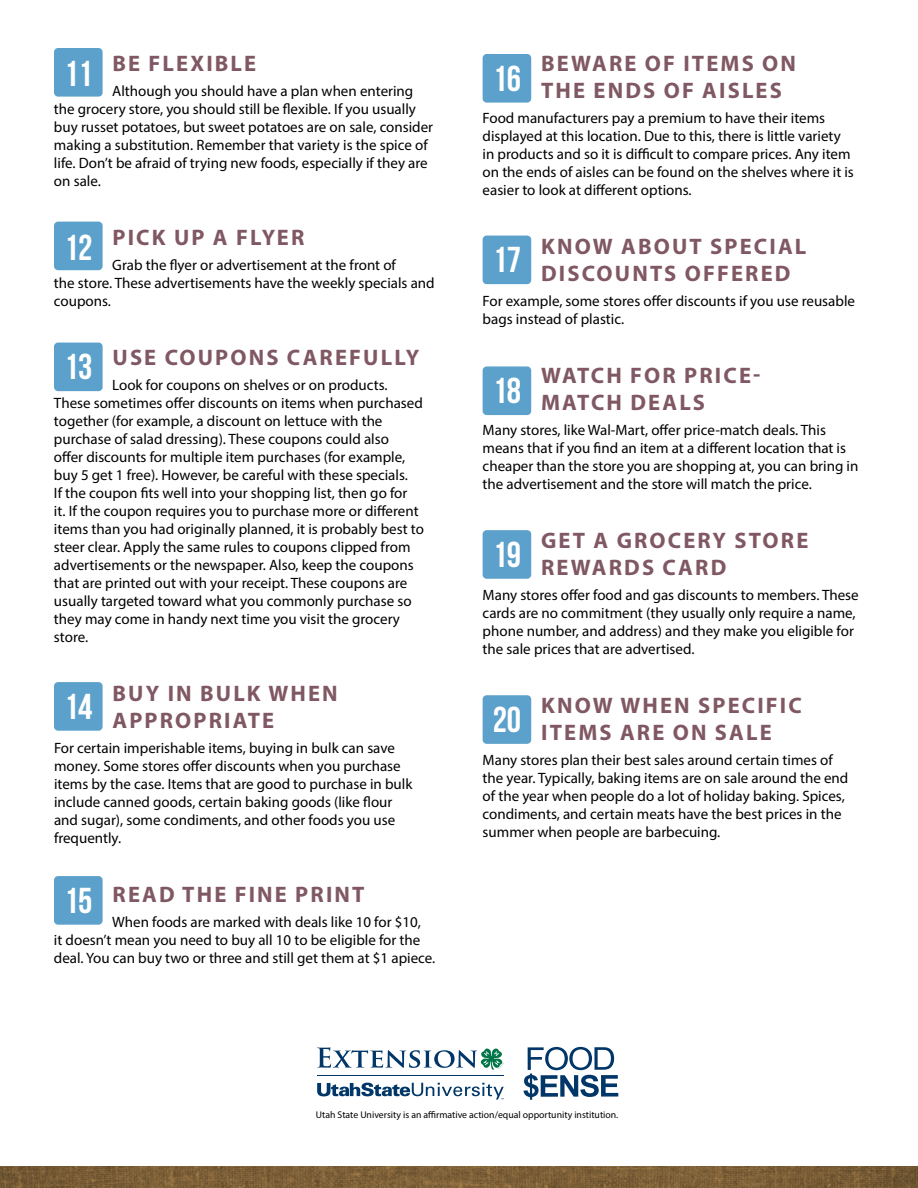
<style>
.page{position:relative;width:918px;height:1188px;background:#fff}
.page>*{position:absolute;margin:0;border:0;box-sizing:border-box;transform-origin:0 0}
.t1{font:36px "Bebas Neue";color:#fff}
.t2{font:700 22.5px/27px "Myriad Pro";letter-spacing:.095em;color:#805863}
.t3{font:15px/18px "Myriad Pro";color:#000}
.t4{font:9.75px "Myriad Pro";color:#000}
</style>
<div class="page">
<img style="left:0;top:1166px;width:918px;height:22px">
<div style="left:54px;top:48px;width:49px;height:49px;background:#5ba1cb;border-radius:4px"></div>
<div style="left:54px;top:222px;width:49px;height:48px;background:#5ba1cb;border-radius:4px"></div>
<div style="left:54px;top:343px;width:49px;height:48px;background:#5ba1cb;border-radius:4px"></div>
<div style="left:54px;top:682px;width:49px;height:49px;background:#5ba1cb;border-radius:4px"></div>
<div style="left:54px;top:876px;width:49px;height:49px;background:#5ba1cb;border-radius:4px"></div>
<div style="left:483px;top:54px;width:48px;height:49px;background:#5ba1cb;border-radius:4px"></div>
<div style="left:483px;top:236px;width:48px;height:48px;background:#5ba1cb;border-radius:4px"></div>
<div style="left:483px;top:366px;width:48px;height:49px;background:#5ba1cb;border-radius:4px"></div>
<div style="left:483px;top:530px;width:48px;height:49px;background:#5ba1cb;border-radius:4px"></div>
<div style="left:483px;top:695px;width:48px;height:49px;background:#5ba1cb;border-radius:4px"></div>
<svg style="left:523px;top:1047px;width:95px;height:53px"></svg>
<hr style="left:317px;top:1076px;width:187px;height:1px;background:#003768">
<svg style="left:317px;top:1047px;width:187px;height:23px"></svg>
<svg style="left:317px;top:1083px;width:187px;height:17px"></svg>
<h2 class="t2" style="left:113px;top:49px;width:143px">BE FLEXIBLE</h2>
<p class="t3" style="left:54px;top:82px;width:381px;text-indent:58px">Although you should have a plan when entering the grocery store, you should still be flexible. If you usually buy russet potatoes, but sweet potatoes are on sale, consider making a substitution. Remember that variety is the spice of life. Don’t be afraid of trying new foods, especially if they are on sale.</p>
<h1 class="t1" style="left:64px;top:54px;width:30px">11</h1>
<h2 class="t2" style="left:113px;top:223px;width:29px">PICK</h2>
<h2 class="t2" style="left:174px;top:223px;width:103px">UP A FLYER</h2>
<p class="t3" style="left:54px;top:256px;width:382px;text-indent:58px">Grab the flyer or advertisement at the front of<br>the store. These advertisements have the weekly specials and coupons.</p>
<h1 class="t1" style="left:64px;top:228px;width:30px">12</h1>
<h2 class="t2" style="left:113px;top:343px;width:15px">USE</h2>
<h2 class="t2" style="left:165px;top:343px;width:67px">COUPONS</h2>
<h2 class="t2" style="left:287px;top:343px;width:16px">CAREF</h2>
<h2 class="t2" style="left:363px;top:343px;width:57px">ULLY</h2>
<p class="t3" style="left:54px;top:376px;width:371px;text-indent:58px">Look for coupons on shelves or on products.<br>These sometimes offer discounts on items when purchased together (for example, a discount on lettuce with the purchase of salad dressing). These coupons could also<br>offer discounts for multiple item purchases (for example, buy 5 get 1 free). However, be careful with these specials.<br>If the coupon fits well into your shopping list, then go for<br>it. If the coupon requires you to purchase more or different items than you had originally planned, it is probably best to steer clear. Apply the same rules to coupons clipped from advertisements or the newspaper. Also, keep the coupons that are printed out with your receipt. These coupons are usually targeted toward what you commonly purchase so they may come in handy next time you visit the grocery store.</p>
<h1 class="t1" style="left:64px;top:347px;width:30px">13</h1>
<h2 class="t2" style="left:113px;top:679px;width:194px">BUY IN BULK WHEN<br>APPROPRIATE</h2>
<p class="t3" style="left:54px;top:739px;width:360px">For certain imperishable items, buying in bulk can save money. Some stores offer discounts when you purchase items by the case. Items that are good to purchase in bulk include canned goods, certain baking goods (like flour and sugar), some condiments, and other foods you use frequently.</p>
<h2 class="t2" style="left:113px;top:880px;width:32px">READ</h2>
<h2 class="t2" style="left:182px;top:880px;width:16px">THE</h2>
<h2 class="t2" style="left:235px;top:880px;width:14px">FINE</h2>
<h2 class="t2" style="left:295px;top:880px;width:15px">PRINT</h2>
<p class="t3" style="left:54px;top:913px;width:383px;text-indent:58px">When foods are marked with deals like 10 for $10,<br>it doesn’t mean you need to buy all 10 to be eligible for the deal. You can buy two or three and still get them at $1 apiece.</p>
<h1 class="t1" style="left:64px;top:687px;width:30px">14</h1>
<h1 class="t1" style="left:64px;top:881px;width:30px">15</h1>
<h2 class="t2" style="left:541px;top:49px;width:67px">BE WARE</h2>
<h2 class="t2" style="left:645px;top:49px;width:135px">OF ITEMSON</h2>
<h2 class="t2" style="left:541px;top:76px;width:16px">THE</h2>
<h2 class="t2" style="left:594px;top:76px;width:16px">ENDS</h2>
<h2 class="t2" style="left:664px;top:76px;width:105px">OFAISLES</h2>
<p class="t3" style="left:483px;top:109px;width:373px">Food manufacturers pay a premium to have their items displayed at this location. Due to this, there is little variety in products and so it is difficult to compare prices. Any item on the ends of aisles can be found on the shelves where it is easier to look at different options.</p>
<h1 class="t1" style="left:493px;top:59px;width:30px">16</h1>
<h2 class="t2" style="left:541px;top:232px;width:184px">KNOW ABOUT SPECIA</h2>
<h2 class="t2" style="left:795px;top:232px;width:13px">L</h2>
<h2 class="t2" style="left:541px;top:259px;width:15px">DISCO</h2>
<h2 class="t2" style="left:615px;top:259px;width:33px">UNTS</h2>
<h2 class="t2" style="left:685px;top:259px;width:16px">OFFERED</h2>
<p class="t3" style="left:483px;top:292px;width:374px">For example, some stores offer discounts if you use reusable bags instead of plastic.</p>
<h2 class="t2" style="left:541px;top:361px;width:17px">WATCH</h2>
<h2 class="t2" style="left:630px;top:361px;width:16px">FOR</h2>
<h2 class="t2" style="left:684px;top:361px;width:14px">PRICE</h2>
<h2 class="t2" style="left:753px;top:361px;width:9px">-</h2>
<h2 class="t2" style="left:541px;top:388px;width:37px">MATCH</h2>
<h2 class="t2" style="left:631px;top:388px;width:16px">DEA</h2>
<h2 class="t2" style="left:679px;top:388px;width:26px">LS</h2>
<p class="t3" style="left:483px;top:421px;width:377px">Many stores, like Wal-Mart, offer price-match deals. This means that if you find an item at a different location that is cheaper than the store you are shopping at, you can bring in the advertisement and the store will match the price.</p>
<h1 class="t1" style="left:493px;top:240px;width:30px">17</h1>
<h1 class="t1" style="left:493px;top:371px;width:30px">18</h1>
<h2 class="t2" style="left:541px;top:526px;width:93px">GET AGROCERY</h2>
<h2 class="t2" style="left:735px;top:526px;width:16px">STORE</h2>
<h2 class="t2" style="left:541px;top:553px;width:67px">RE WARDS</h2>
<h2 class="t2" style="left:663px;top:553px;width:17px">CARD</h2>
<p class="t3" style="left:483px;top:586px;width:378px">Many stores offer food and gas discounts to members. These cards are no commitment (they usually only require a name, phone number, and address) and they make you eligible for the sale prices that are advertised.</p>
<h1 class="t1" style="left:493px;top:535px;width:30px">19</h1>
<h2 class="t2" style="left:541px;top:691px;width:118px">KNOW WHEN</h2>
<h2 class="t2" style="left:698px;top:691px;width:14px">SPECIFIC</h2>
<h2 class="t2" style="left:541px;top:718px;width:95px">ITEMSARE</h2>
<h2 class="t2" style="left:673px;top:718px;width:98px">ON SALE</h2>
<p class="t3" style="left:483px;top:751px;width:367px">Many stores plan their best sales around certain times of the year. Typically, baking items are on sale around the end of the year when people do a lot of holiday baking. Spices, condiments, and certain meats have the best prices in the summer when people are barbecuing.</p>
<h1 class="t1" style="left:493px;top:700px;width:30px">20</h1>
<p class="t4" style="left:316px;top:1109px;width:304px">Utah State University is an affirmative action/equal opportunity institution.</p>
</div>
